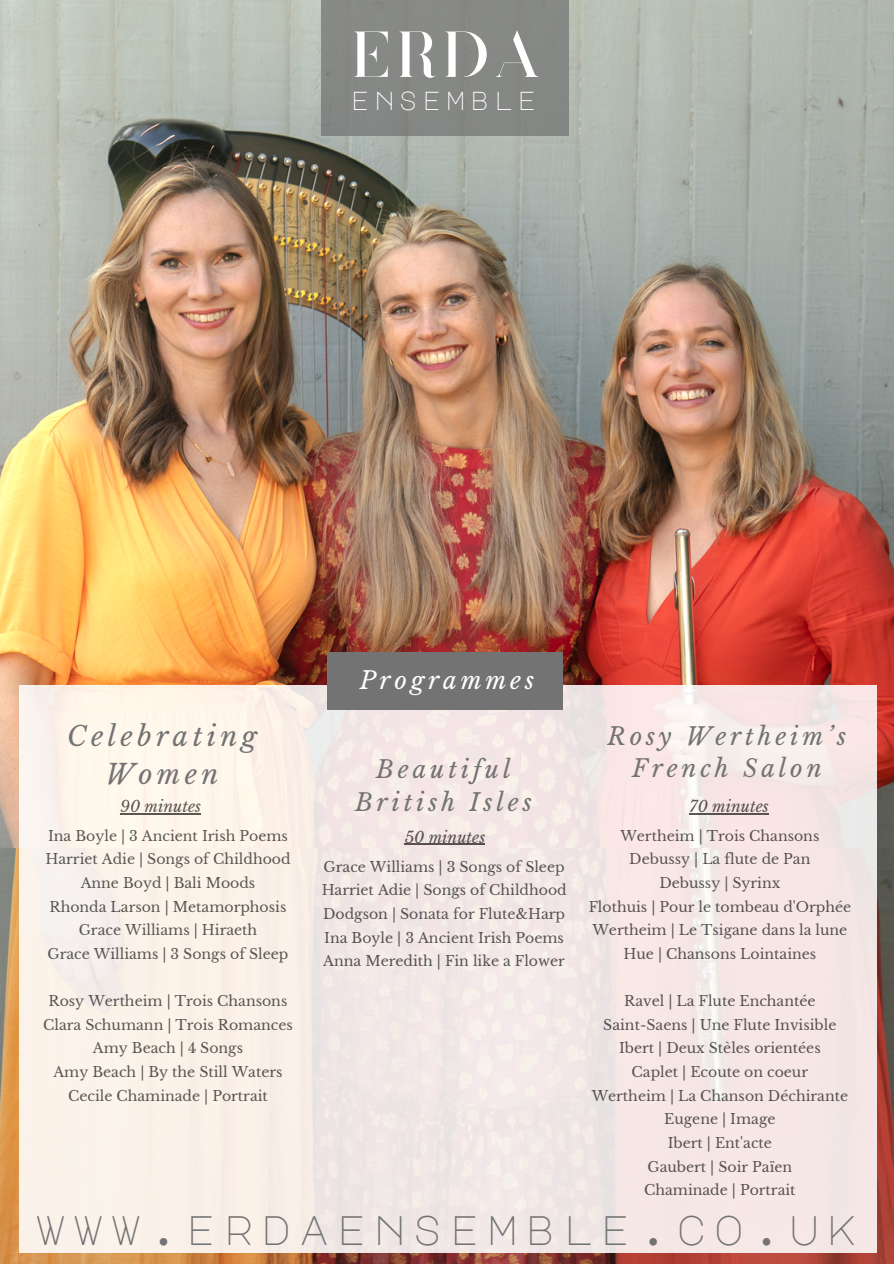
<style>
.page{position:relative;width:894px;height:1264px;background:#fff}
.page>*{position:absolute;margin:0;border:0;box-sizing:border-box;transform-origin:0 0}
.t1{font:64.5px "Coterie";color:#fff}
.t2{font:40.95px "Major Mono Display";letter-spacing:.18em;color:#737373}
.t3{font:italic 27px/37.2px "Libre Baskerville";letter-spacing:.16em;color:#737373;text-align:center}
.t4{font:25.8px "Major Mono Display";letter-spacing:.18em;color:#fff}
.t5{font:italic 24px/32.7px "Libre Baskerville";letter-spacing:.16em;color:#737373;text-align:center}
.t6{font:italic 24px "Libre Baskerville";letter-spacing:.16em;color:#fff}
.t7{font:italic 15.6px "Libre Baskerville";color:#000}
.t8{font:14.1px/23.5px "Libre Baskerville";color:#000;text-align:center}
</style>
<div class="page">
<img style="left:0;top:847px;width:893px;height:416px">
<img style="left:0;top:0;width:893px;height:847px">
<div style="left:20px;top:685px;width:856px;height:567px;background:linear-gradient(to right,#faf2e9,#f2e4e4)"></div>
<div style="left:322px;top:0;width:246px;height:136px;background:#868885"></div>
<div style="left:327px;top:652px;width:235px;height:57px;background:#737373"></div>
<hr style="left:689px;top:813px;width:79px;height:1px;background:#000">
<hr style="left:404px;top:843px;width:81px;height:1px;background:#000">
<hr style="left:120px;top:813px;width:81px;height:1px;background:#000">
<p class="t1" style="left:351px;top:27px;width:189px">ERDA</p>
<h3 class="t4" style="left:351px;top:86px;width:187px">ENSEMBLE</h3>
<h3 class="t6" style="left:359px;top:666px;width:176px">Programmes</h3>
<h4 class="t3" style="left:67px;top:718px;width:191px">Celebrating<br>Women</h4>
<p class="t5" style="left:607px;top:719px;width:240px">Rosy Wertheim’s<br>French Salon</p>
<p class="t5" style="left:355px;top:753px;width:178px">Beautiful<br>British Isles</p>
<p class="t7" style="left:120px;top:797px;width:82px">90 minutes</p>
<p class="t7" style="left:689px;top:797px;width:81px">70 minutes</p>
<p class="t8" style="left:45px;top:824px;width:246px">Ina Boyle | 3 Ancient Irish Poems<br>Harriet Adie | Songs of Childhood<br>Anne Boyd | Bali Moods<br>Rhonda Larson | Metamorphosis<br>Grace Williams | Hiraeth<br>Grace Williams | 3 Songs of Sleep</p>
<p class="t8" style="left:43px;top:989px;width:251px">Rosy Wertheim | Trois Chansons<br>Clara Schumann | Trois Romances<br>Amy Beach | 4 Songs<br>Amy Beach | By the Still Waters<br>Cecile Chaminade | Portrait</p>
<p class="t7" style="left:404px;top:827px;width:82px">50 minutes</p>
<p class="t8" style="left:321px;top:855px;width:246px;text-align:left">Grace Williams | 3 Songs of Sleep<br>Harriet Adie | Songs of Childhood<br>Dodgson | Sonata for Flute&amp;Harp<br>Ina Boyle | 3 Ancient Irish Poems<br>Anna Meredith | Fin like a Flower</p>
<p class="t8" style="left:588px;top:824px;width:264px">Wertheim | Trois Chansons<br>Debussy | La flute de Pan<br>Debussy | Syrinx<br>Flothuis | Pour le tombeau d'Orphée<br>Wertheim | Le Tsigane dans la lune<br>Hue | Chansons Lointaines</p>
<p class="t8" style="left:591px;top:989px;width:258px">Ravel | La Flute Enchantée<br>Saint-Saens | Une Flute Invisible<br>Ibert | Deux Stèles orientées<br>Caplet | Ecoute on coeur<br>Wertheim | La Chanson Déchirante<br>Eugene | Image<br>Ibert | Ent'acte<br>Gaubert | Soir Païen<br>Chaminade | Portrait</p>
<h1 class="t2" style="left:35px;top:1207px;width:822px">WWW.ERDAENSEMBLE.CO.UK</h1>
</div>
